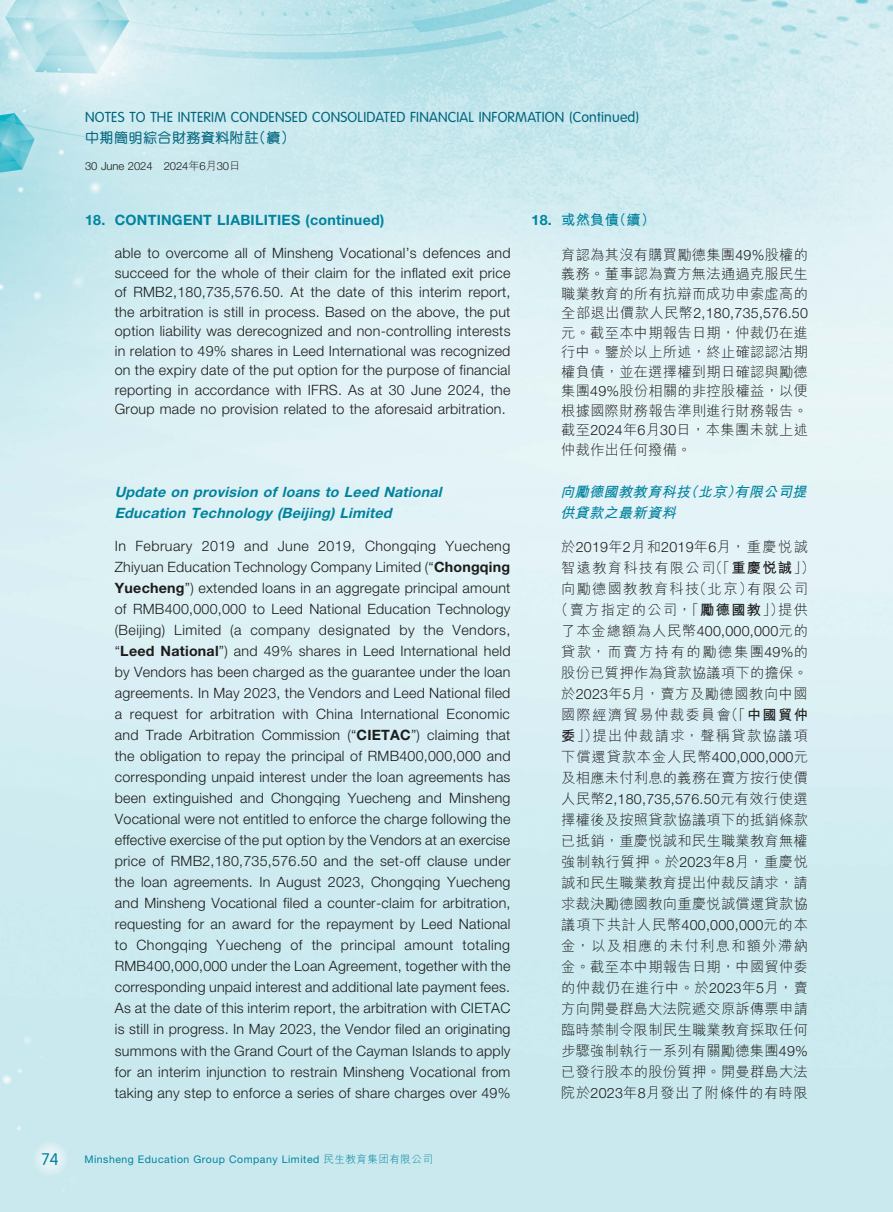
<style>
.page{position:relative;width:893px;height:1212px;background:#fff}
.page>*{position:absolute;margin:0;border:0;box-sizing:border-box;transform-origin:0 0}
.t1{font:300 16.5px "VAG Rounded Std";color:#00839e}
.t2{font:300 14.25px/21px "Helvetica Neue LT Pro";letter-spacing:.015em;color:#1c1c1b;text-align:justify}
.t3{font:300 14.25px/21px "M Hei HK";letter-spacing:.02em;color:#1c1c1b;text-align:justify}
.t4{font:300 14.25px/21px "M Hei HK";letter-spacing:.085em;color:#1c1c1b;text-align:center}
.t5{font:italic 700 14.25px/21px "Helvetica Neue LT Pro";color:#00839e}
.t6{font:300 14.25px "VAG Rounded Std";letter-spacing:.015em;color:#00647d}
.t7{font:700 14.25px "Helvetica Neue LT Pro";letter-spacing:.015em;color:#00839e}
.t8{font:italic 700 14.25px/21px "M Hei HK";color:#00839e}
.t9{font:500 14.25px "M Yuen HK";letter-spacing:.015em;color:#00647d}
.t10{font:700 14.25px "M Hei HK";color:#00839e}
.t11{font:300 11.25px "Helvetica Neue LT Pro";letter-spacing:-.01em;color:#1c1c1b}
.t12{font:10.5px "Helvetica Neue LT Pro";letter-spacing:.05em;color:#00839e}
.s1{font-family:"M Hei HK"}
.s2{font-family:"Helvetica Neue LT Pro"}
.s3{font-weight:700}
.s4{font-family:"M Hei HK";font-weight:300}
</style>
<div class="page">
<img style="left:0;top:0;width:893px;height:1212px">
<div style="left:32px;top:1140px;width:36px;height:36px;background:linear-gradient(to right,#d8eef2,#daeff2);border-radius:50%"></div>
<p class="t6" style="left:85px;top:109px;width:556px">NOTES TO THE INTERIM CONDENSED CONSOLIDATED FINANCIAL INFORMATION (Continued)</p>
<p class="t11" style="left:85px;top:159px;width:157px">30 June 2024 2024<span class="s1">年</span>6<span class="s1">月</span>30<span class="s1">日</span></p>
<p class="t9" style="left:85px;top:128px;width:212px">中期簡明綜合財務資料附註（續）</p>
<p class="t7" style="left:85px;top:211px;width:301px">18. CONTINGENT LIABILITIES (continued)</p>
<p class="t10" style="left:532px;top:210px;width:125px"><span class="s2">18.</span> 或然負債（續）</p>
<p class="t2" style="left:115px;top:243px;width:397px;line-height:19.5px">able to overcome all of Minsheng Vocational’s defences and succeed for the whole of their claim for the inflated exit price of RMB2,180,735,576.50. At the date of this interim report, the arbitration is still in process. Based on the above, the put option liability was derecognized and non-controlling interests in relation to 49% shares in Leed International was recognized on the expiry date of the put option for the purpose of financial reporting in accordance with IFRS. As at 30 June 2024, the Group made no provision related to the aforesaid arbitration.</p>
<p class="t5" style="left:115px;top:481px;width:332px">Update on provision of loans to Leed National<br>Education Technology (Beij ing) Limited</p>
<p class="t2" style="left:115px;top:535px;width:397px">In February 2019 and June 2019, Chongqing Yuecheng Zhiyuan Education Technology Company Limited (“<span class="s3">Chongqing Yuecheng</span>”) extended loans in an aggregate principal amount of RMB400,000,000 to Leed National Education Technology (Beijing) Limited (a company designated by the Vendors, “<span class="s3">Leed National</span>”) and 49% shares in Leed International held by Vendors has been charged as the guarantee under the loan agreements. In May 2023, the Vendors and Leed National filed a request for arbitration with China International Economic and Trade Arbitration Commission (“<span class="s3">CIETAC</span>”) claiming that the obligation to repay the principal of RMB400,000,000 and corresponding unpaid interest under the loan agreements has been extinguished and Chongqing Yuecheng and Minsheng Vocational were not entitled to enforce the charge following the effective exercise of the put option by the Vendors at an exercise price of RMB2,180,735,576.50 and the set-off clause under the loan agreements. In August 2023, Chongqing Yuecheng and Minsheng Vocational filed a counter-claim for arbitration, requesting for an award for the repayment by Leed National to Chongqing Yuecheng of the principal amount totaling RMB400,000,000 under the Loan Agreement, together with the corresponding unpaid interest and additional late payment fees.<br>As at the date of this interim report, the arbitration with CIETAC is still in progress. In May 2023, the Vendor filed an originating summons with the Grand Court of the Cayman Islands to apply for an interim injunction to restrain Minsheng Vocational from taking any step to enforce a series of share charges over 49%</p>
<p class="t1" style="left:42px;top:1150px;width:19px">74</p>
<p class="t12" style="left:84px;top:1153px;width:350px">Minsheng Education Group Company Limited <span class="s4">民生教育集团有限公司</span></p>
<p class="t3" style="left:561px;top:244px;width:248px;line-height:19.5px">育認為其沒有購買勵德集團<span class="s2">49%</span>股權的義務。董事認為賣方無法通過克服民生職業教育的所有抗辯而成功申索虛高的</p>
<p class="t2" style="left:561px;top:302px;width:248px"><span class="s1">全部退出價款人民幣</span>2,180,735,576.50</p>
<p class="t3" style="left:561px;top:322px;width:248px;line-height:19.5px">元。截至本中期報告日期，仲裁仍在進行中。鑒於以上所述，終止確認認沽期權負債，並在選擇權到期日確認與勵德集團<span class="s2">49%</span>股份相關的非控股權益，以便根據國際財務報告準則進行財務報告。截至<span class="s2">2024</span>年<span class="s2">6</span>月<span class="s2">30</span>日，本集團未就上述仲裁作出任何撥備。</p>
<p class="t8" style="left:560px;top:480px;width:252px">向勵德國教教育科技（北京）有限公司提供貸款之最新資料</p>
<p class="t4" style="left:554px;top:535px;width:262px">於<span class="s2">2019</span>年<span class="s2">2</span>月和<span class="s2">2019</span>年<span class="s2">6</span>月，重慶悅誠智遠教育科技有限公司（「<span class="s3">重慶悅誠</span>」）向勵德國教教育科技（北京）有限公司（賣方指定的公司，「<span class="s3">勵德國教</span>」）提供了本金總額為人民幣<span class="s2">400,000,000</span>元的貸款，而賣方持有的勵德集團<span class="s2">49%</span>的股份已質押作為貸款協議項下的擔保。於<span class="s2">2023</span>年<span class="s2">5</span>月，賣方及勵德國教向中國國際經濟貿易仲裁委員會（「<span class="s3">中國貿仲委</span>」）提出仲裁請求，聲稱貸款協議項下償還貸款本金人民幣<span class="s2">400,000,000</span>元及相應未付利息的義務在賣方按行使價</p>
<p class="t2" style="left:561px;top:788px;width:248px"><span class="s1">人民幣</span>2,180,735,576.50<span class="s1">元有效行使選</span></p>
<p class="t3" style="left:561px;top:808px;width:248px">擇權後及按照貸款協議項下的抵銷條款已抵銷，重慶悅誠和民生職業教育無權強制執行質押。於<span class="s2">2023</span>年<span class="s2">8</span>月，重慶悅誠和民生職業教育提出仲裁反請求，請求裁決勵德國教向重慶悅誠償還貸款協議項下共計人民幣<span class="s2">400,000,000</span>元的本金，以及相應的未付利息和額外滯納金。截至本中期報告日期，中國貿仲委的仲裁仍在進行中。於<span class="s2">2023</span>年<span class="s2">5</span>月，賣方向開曼群島大法院遞交原訴傳票申請臨時禁制令限制民生職業教育採取任何步驟強制執行一系列有關勵德集團<span class="s2">49%</span>已發行股本的股份質押。開曼群島大法院於<span class="s2">2023</span>年<span class="s2">8</span>月發出了附條件的有時限</p>
</div>
